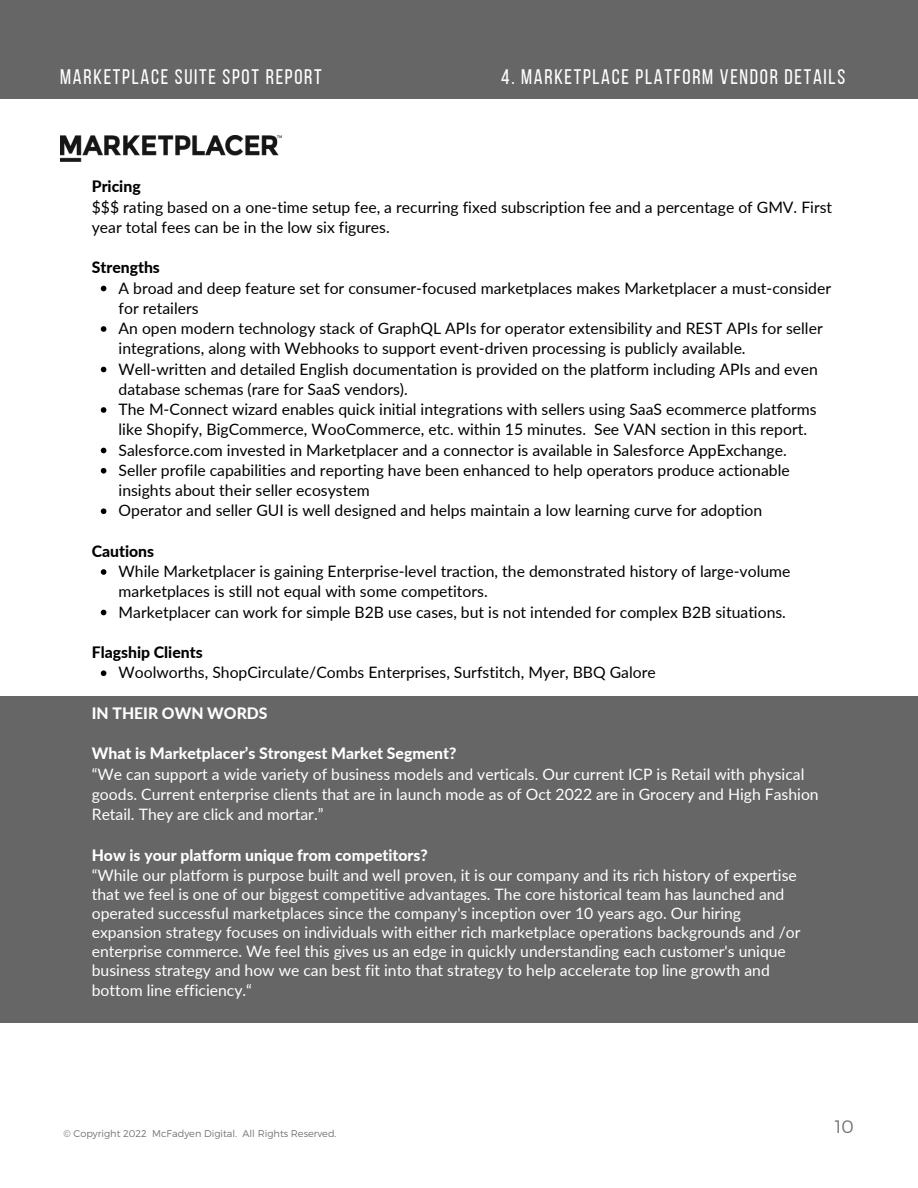
<style>
.page{position:relative;width:918px;height:1188px;background:#fff}
.page>*{position:absolute;margin:0;border:0;box-sizing:border-box;transform-origin:0 0}
.t1{font:21px "Bebas Neue";letter-spacing:.08em;color:#fff}
.t2{font:300 18px "Montserrat";color:#737373}
.t3{font:15.75px/20.2px "Lato";color:#000}
.t4{font:15.75px/19.2px "Lato";color:#fff}
.t5{font:800 15.75px "Lato";color:#fff}
.t6{font:800 15.75px "Lato";color:#000}
.t7{font:300 9.75px "Montserrat";color:#737373}
</style>
<div class="page">
<div style="left:0;top:0;width:918px;height:99px;background:#666"></div>
<div style="left:0;top:697px;width:918px;height:326px;background:#666"></div>
<svg style="left:101px;top:286px;width:5px;height:5px"></svg>
<svg style="left:101px;top:326px;width:5px;height:6px"></svg>
<svg style="left:101px;top:367px;width:5px;height:5px"></svg>
<svg style="left:101px;top:407px;width:5px;height:6px"></svg>
<svg style="left:101px;top:448px;width:5px;height:5px"></svg>
<svg style="left:101px;top:468px;width:5px;height:6px"></svg>
<svg style="left:101px;top:508px;width:5px;height:6px"></svg>
<svg style="left:101px;top:569px;width:5px;height:6px"></svg>
<svg style="left:101px;top:610px;width:5px;height:5px"></svg>
<svg style="left:101px;top:670px;width:5px;height:6px"></svg>
<img style="left:60px;top:135px;width:222px;height:26px">
<h1 class="t1" style="left:60px;top:69px;width:263px">MARKETPLACE SUITE SPOT REPORT</h1>
<h1 class="t1" style="left:501px;top:69px;width:345px">4. MARKETPLACE PLATFORM VENDOR DETAILS</h1>
<p class="t6" style="left:92px;top:177px;width:50px">Pricing</p>
<p class="t3" style="left:92px;top:196px;width:742px">$$$ rating based on a one-time setup fee, a recurring fixed subscription fee and a percentage of GMV. First year total fees can be in the low six figures.</p>
<p class="t6" style="left:92px;top:258px;width:70px">Strengths</p>
<p class="t3" style="left:119px;top:277px;width:714px">A broad and deep feature set for consumer-focused marketplaces makes Marketplacer a must-consider for retailers<br>An open modern technology stack of GraphQL APIs for operator extensibility and REST APIs for seller integrations, along with Webhooks to support event-driven processing is publicly available.<br>Well-written and detailed English documentation is provided on the platform including APIs and even database schemas (rare for SaaS vendors).<br>The M-Connect wizard enables quick initial integrations with sellers using SaaS ecommerce platforms like Shopify, BigCommerce, WooCommerce, etc. within 15 minutes. See VAN section in this report.<br>Salesforce.com invested in Marketplacer and a connector is available in Salesforce AppExchange.<br>Seller profile capabilities and reporting have been enhanced to help operators produce actionable insights about their seller ecosystem<br>Operator and seller GUI is well designed and helps maintain a low learning curve for adoption</p>
<p class="t6" style="left:92px;top:541px;width:64px">Cautions</p>
<p class="t3" style="left:119px;top:561px;width:673px">While Marketplacer is gaining Enterprise-level traction, the demonstrated history of large-volume marketplaces is still not equal with some competitors.<br>Marketplacer can work for simple B2B use cases, but is not intended for complex B2B situations.</p>
<p class="t6" style="left:92px;top:643px;width:112px">Flagship Clients</p>
<p class="t3" style="left:119px;top:662px;width:539px">Woolworths, ShopCirculate/Combs Enterprises, Surfstitch, Myer, BBQ Galore</p>
<p class="t5" style="left:92px;top:703px;width:177px">IN THEIR OWN WORDS</p>
<p class="t5" style="left:92px;top:744px;width:366px">What is Marketplacer’s Strongest Market Segment?</p>
<p class="t4" style="left:92px;top:763px;width:728px;line-height:20.2px">“We can support a wide variety of business models and verticals. Our current ICP is Retail with physical goods. Current enterprise clients that are in launch mode as of Oct 2022 are in Grocery and High Fashion<br>Retail. They are click and mortar.”</p>
<p class="t5" style="left:92px;top:845px;width:337px">How is your platform unique from competitors?</p>
<p class="t4" style="left:92px;top:865px;width:710px">“While our platform is purpose built and well proven, it is our company and its rich history of expertise that we feel is one of our biggest competitive advantages. The core historical team has launched and operated successful marketplaces since the company's inception over 10 years ago. Our hiring expansion strategy focuses on individuals with either rich marketplace operations backgrounds and /or enterprise commerce. We feel this gives us an edge in quickly understanding each customer's unique business strategy and how we can best fit into that strategy to help accelerate top line growth and bottom line efficiency.“</p>
<p class="t7" style="left:63px;top:1127px;width:275px">© Copyright 2022 McFadyen Digital. All Rights Reserved.</p>
<p class="t2" style="left:835px;top:1115px;width:20px">10</p>
</div>
